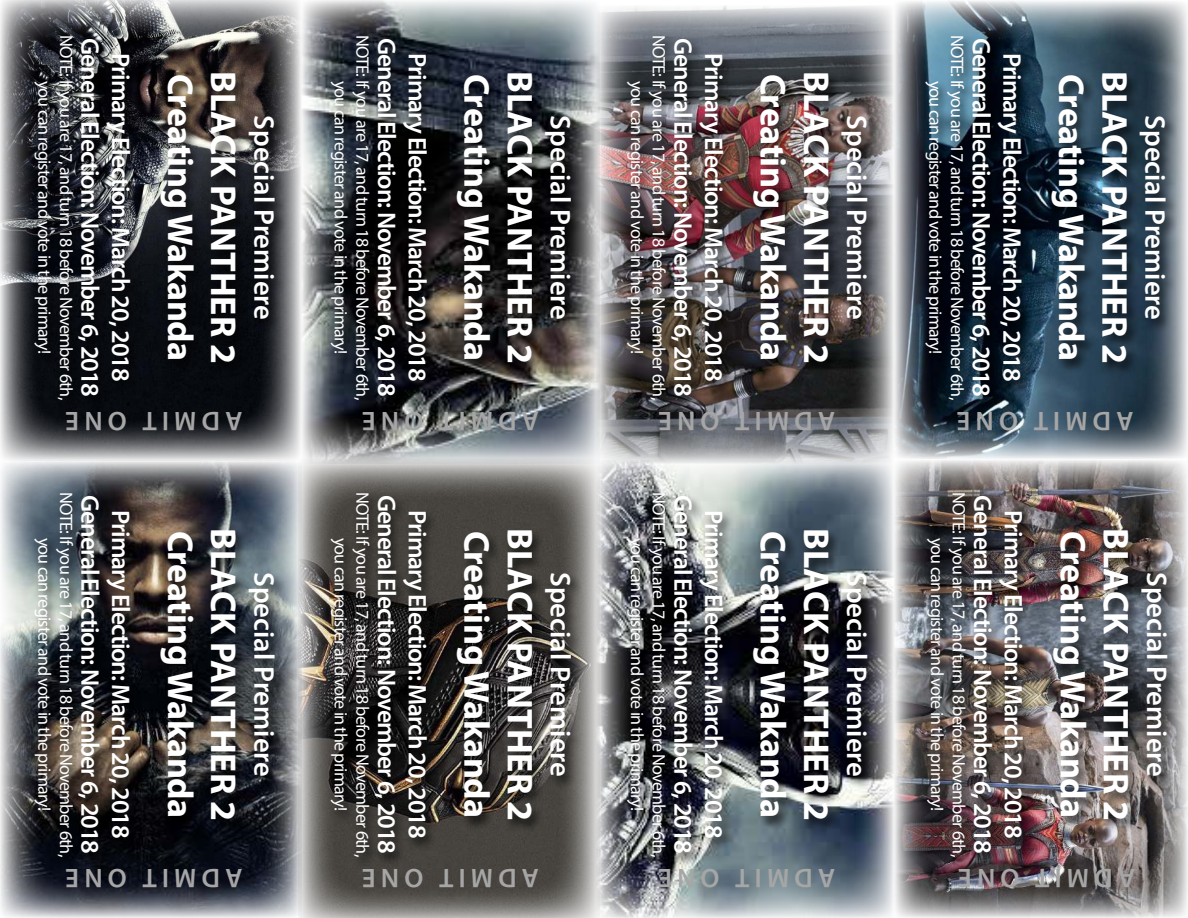
<style>
.page{position:relative;width:1188px;height:918px;background:#fff}
.page>*{position:absolute;margin:0;border:0;box-sizing:border-box;transform-origin:0 0}
.t1{font:700 36px "Myriad Pro";letter-spacing:-.01em;color:#fff}
.t2{font:600 28.5px "Myriad Pro";color:#fff}
.t3{font:600 27px "Myriad Pro";letter-spacing:.19em;color:#a6a6a6}
.t4{font:600 25.5px "Myriad Pro";letter-spacing:-.04em;color:#fff}
.t5{font:18px "Myriad Pro";letter-spacing:-.04em;color:#fff}
</style>
<div class="page">
<img style="left:600px;top:464px;width:294px;height:454px">
<img style="left:302px;top:0;width:294px;height:459px">
<img style="left:0;top:0;width:302px;height:918px">
<img style="left:298px;top:459px;width:302px;height:459px">
<img style="left:894px;top:1px;width:294px;height:917px">
<div style="left:31px;top:34px;width:256px;height:379px;background:#000;opacity:.75"></div>
<div style="left:328px;top:34px;width:255px;height:379px;background:#000;opacity:.75"></div>
<img style="left:596px;top:5px;width:298px;height:459px">
<div style="left:624px;top:34px;width:256px;height:379px;background:#000;opacity:.75"></div>
<div style="left:923px;top:34px;width:255px;height:379px;background:#000;opacity:.75"></div>
<div style="left:31px;top:491px;width:256px;height:379px;background:#000;opacity:.75"></div>
<div style="left:328px;top:491px;width:255px;height:379px;background:#000;opacity:.75"></div>
<div style="left:624px;top:491px;width:256px;height:379px;background:#000;opacity:.75"></div>
<div style="left:924px;top:491px;width:256px;height:379px;background:#000;opacity:.75"></div>
<p class="t5" style="left:73px;top:35px;width:367px;rotate:90deg">NOTE: If you are 17, and turn 18 before November 6th,</p>
<h3 class="t4" style="left:100px;top:38px;width:361px;rotate:90deg">General Election: November 6, 2018</h3>
<h3 class="t4" style="left:130px;top:53px;width:330px;rotate:90deg">Primary Election: March 20, 2018</h3>
<p class="t5" style="left:51px;top:81px;width:275px;rotate:90deg">you can register and vote in the primary!</p>
<h1 class="t1" style="left:194px;top:74px;width:289px;rotate:90deg">Creating Wakanda</h1>
<h1 class="t1" style="left:237px;top:71px;width:295px;rotate:90deg">BLACK PANTHER 2</h1>
<h2 class="t2" style="left:275px;top:115px;width:206px;rotate:90deg">Special Premiere</h2>
<h3 class="t3" style="left:242px;top:431px;width:179px;rotate:-180deg">ADMIT ONE</h3>
<p class="t5" style="left:73px;top:492px;width:367px;rotate:90deg">NOTE: If you are 17, and turn 18 before November 6th,</p>
<h3 class="t4" style="left:100px;top:495px;width:361px;rotate:90deg">General Election: November 6, 2018</h3>
<h3 class="t4" style="left:130px;top:510px;width:330px;rotate:90deg">Primary Election: March 20, 2018</h3>
<p class="t5" style="left:51px;top:538px;width:275px;rotate:90deg">you can register and vote in the primary!</p>
<h1 class="t1" style="left:194px;top:531px;width:289px;rotate:90deg">Creating Wakanda</h1>
<h1 class="t1" style="left:237px;top:528px;width:295px;rotate:90deg">BLACK PANTHER 2</h1>
<h2 class="t2" style="left:275px;top:572px;width:206px;rotate:90deg">Special Premiere</h2>
<h3 class="t3" style="left:242px;top:888px;width:179px;rotate:-180deg">ADMIT ONE</h3>
<p class="t5" style="left:370px;top:35px;width:367px;rotate:90deg">NOTE: If you are 17, and turn 18 before November 6th,</p>
<h3 class="t4" style="left:396px;top:38px;width:361px;rotate:90deg">General Election: November 6, 2018</h3>
<h3 class="t4" style="left:427px;top:53px;width:330px;rotate:90deg">Primary Election: March 20, 2018</h3>
<p class="t5" style="left:348px;top:81px;width:275px;rotate:90deg">you can register and vote in the primary!</p>
<h1 class="t1" style="left:490px;top:74px;width:289px;rotate:90deg">Creating Wakanda</h1>
<h1 class="t1" style="left:533px;top:71px;width:295px;rotate:90deg">BLACK PANTHER 2</h1>
<h2 class="t2" style="left:571px;top:115px;width:206px;rotate:90deg">Special Premiere</h2>
<h3 class="t3" style="left:539px;top:431px;width:179px;rotate:-180deg">ADMIT ONE</h3>
<p class="t5" style="left:370px;top:492px;width:367px;rotate:90deg">NOTE: If you are 17, and turn 18 before November 6th,</p>
<h3 class="t4" style="left:396px;top:495px;width:361px;rotate:90deg">General Election: November 6, 2018</h3>
<h3 class="t4" style="left:427px;top:510px;width:330px;rotate:90deg">Primary Election: March 20, 2018</h3>
<p class="t5" style="left:348px;top:538px;width:275px;rotate:90deg">you can register and vote in the primary!</p>
<h1 class="t1" style="left:490px;top:531px;width:289px;rotate:90deg">Creating Wakanda</h1>
<h1 class="t1" style="left:533px;top:528px;width:295px;rotate:90deg">BLACK PANTHER 2</h1>
<h2 class="t2" style="left:571px;top:572px;width:206px;rotate:90deg">Special Premiere</h2>
<h3 class="t3" style="left:539px;top:888px;width:179px;rotate:-180deg">ADMIT ONE</h3>
<p class="t5" style="left:666px;top:35px;width:367px;rotate:90deg">NOTE: If you are 17, and turn 18 before November 6th,</p>
<h3 class="t4" style="left:693px;top:38px;width:361px;rotate:90deg">General Election: November 6, 2018</h3>
<h3 class="t4" style="left:723px;top:53px;width:330px;rotate:90deg">Primary Election: March 20, 2018</h3>
<p class="t5" style="left:644px;top:81px;width:275px;rotate:90deg">you can register and vote in the primary!</p>
<h1 class="t1" style="left:786px;top:74px;width:289px;rotate:90deg">Creating Wakanda</h1>
<h1 class="t1" style="left:830px;top:71px;width:295px;rotate:90deg">BLACK PANTHER 2</h1>
<h2 class="t2" style="left:867px;top:115px;width:206px;rotate:90deg">Special Premiere</h2>
<h3 class="t3" style="left:835px;top:431px;width:179px;rotate:-180deg">ADMIT ONE</h3>
<p class="t5" style="left:666px;top:492px;width:367px;rotate:90deg">NOTE: If you are 17, and turn 18 before November 6th,</p>
<h3 class="t4" style="left:693px;top:495px;width:361px;rotate:90deg">General Election: November 6, 2018</h3>
<h3 class="t4" style="left:723px;top:510px;width:330px;rotate:90deg">Primary Election: March 20, 2018</h3>
<p class="t5" style="left:644px;top:538px;width:275px;rotate:90deg">you can register and vote in the primary!</p>
<h1 class="t1" style="left:786px;top:531px;width:289px;rotate:90deg">Creating Wakanda</h1>
<h1 class="t1" style="left:830px;top:528px;width:295px;rotate:90deg">BLACK PANTHER 2</h1>
<h2 class="t2" style="left:867px;top:572px;width:206px;rotate:90deg">Special Premiere</h2>
<h3 class="t3" style="left:835px;top:888px;width:179px;rotate:-180deg">ADMIT ONE</h3>
<p class="t5" style="left:964px;top:35px;width:367px;rotate:90deg">NOTE: If you are 17, and turn 18 before November 6th,</p>
<h3 class="t4" style="left:991px;top:38px;width:361px;rotate:90deg">General Election: November 6, 2018</h3>
<h3 class="t4" style="left:1022px;top:53px;width:330px;rotate:90deg">Primary Election: March 20, 2018</h3>
<p class="t5" style="left:943px;top:81px;width:275px;rotate:90deg">you can register and vote in the primary!</p>
<h1 class="t1" style="left:1085px;top:74px;width:289px;rotate:90deg">Creating Wakanda</h1>
<h1 class="t1" style="left:1128px;top:71px;width:295px;rotate:90deg">BLACK PANTHER 2</h1>
<h2 class="t2" style="left:1166px;top:115px;width:206px;rotate:90deg">Special Premiere</h2>
<h3 class="t3" style="left:1134px;top:431px;width:179px;rotate:-180deg">ADMIT ONE</h3>
<p class="t5" style="left:966px;top:492px;width:367px;rotate:90deg">NOTE: If you are 17, and turn 18 before November 6th,</p>
<h3 class="t4" style="left:992px;top:495px;width:361px;rotate:90deg">General Election: November 6, 2018</h3>
<h3 class="t4" style="left:1023px;top:510px;width:330px;rotate:90deg">Primary Election: March 20, 2018</h3>
<p class="t5" style="left:944px;top:538px;width:275px;rotate:90deg">you can register and vote in the primary!</p>
<h1 class="t1" style="left:1086px;top:531px;width:289px;rotate:90deg">Creating Wakanda</h1>
<h1 class="t1" style="left:1129px;top:528px;width:295px;rotate:90deg">BLACK PANTHER 2</h1>
<h2 class="t2" style="left:1167px;top:572px;width:206px;rotate:90deg">Special Premiere</h2>
<h3 class="t3" style="left:1135px;top:888px;width:179px;rotate:-180deg">ADMIT ONE</h3>
</div>
